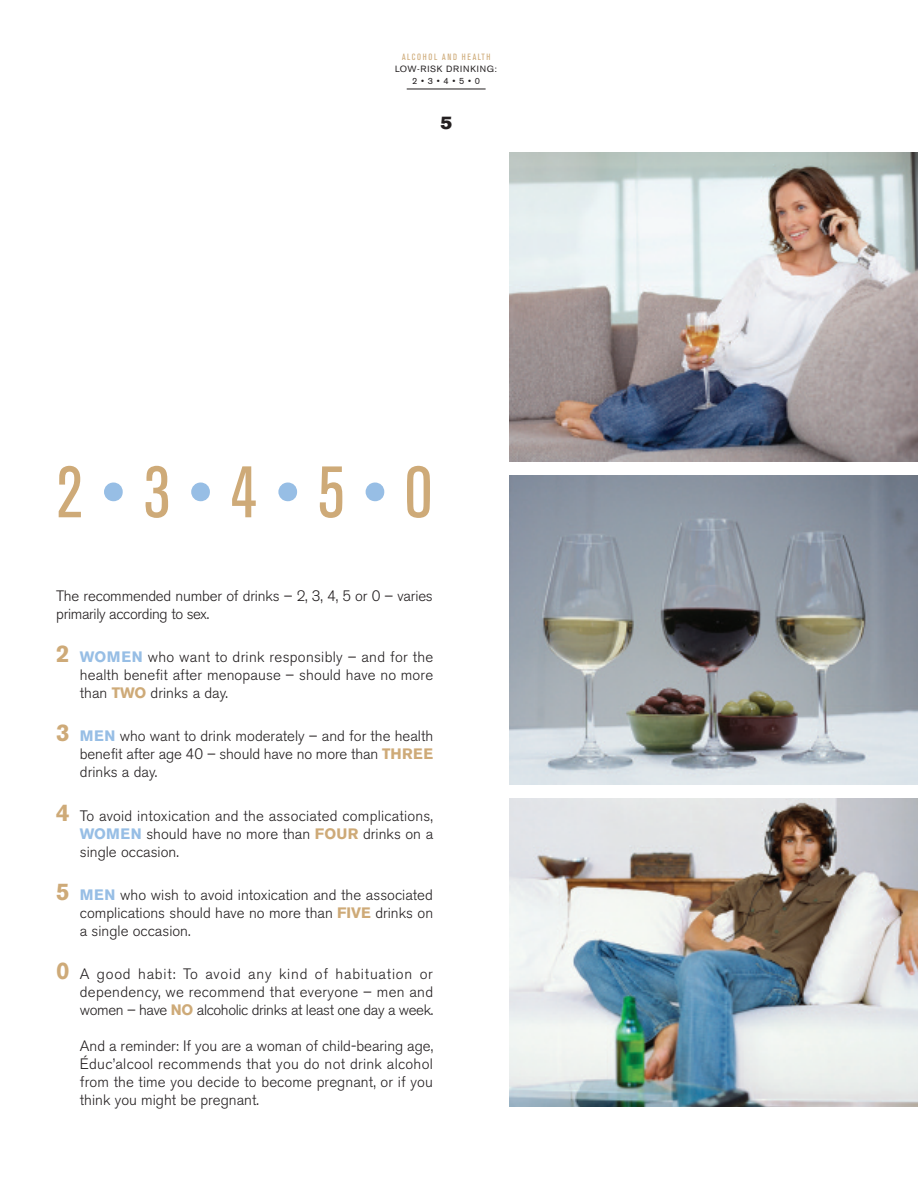
<style>
.page{position:relative;width:918px;height:1188px;background:#fff}
.page>*{position:absolute;margin:0;border:0;box-sizing:border-box;transform-origin:0 0}
.t1{font:condensed 72px "Akzidenz Grotesk BE";color:#ceaa78}
.t2{font:18px "Akzidenz Grotesk BE Super";color:#231f20}
.t3{font:300 15px/18px "Akzidenz Grotesk BE";color:#231f20;text-align:justify}
.t4{font:9px/12px "Akzidenz Grotesk BE";letter-spacing:.08em;color:#231f20;text-align:center}
.t5{font:condensed 9px "Akzidenz Grotesk BE";letter-spacing:.17em;color:#ceaa78}
.s1{color:#97bee5}
.s2{font-weight:700;font-size:24px;color:#ceaa78}
.s3{font-weight:700;color:#97bee5}
.s4{font-weight:700;color:#ceaa78}
</style>
<div class="page">
<img style="left:510px;top:152px;width:408px;height:309px">
<img style="left:510px;top:475px;width:408px;height:309px">
<img style="left:510px;top:798px;width:408px;height:309px">
<hr style="left:407px;top:89px;width:79px;height:1px;background:#231f20">
<p class="t5" style="left:402px;top:54px;width:90px">ALCOHOL AND HEALTH</p>
<p class="t4" style="left:395px;top:64px;width:103px">LOW-RISK DRINKING:<br>2 • 3 • 4 • 5 • 0</p>
<p class="t2" style="left:440px;top:116px;width:13px">5</p>
<h1 class="t1" style="left:56px;top:466px;width:377px">2 <span class="s1">•</span>3 <span class="s1">•</span>4 <span class="s1">•</span>5 <span class="s1">•</span>0</h1>
<p class="t3" style="left:56px;top:588px;width:378px">The recommended number of drinks – 2, 3, 4, 5 or 0 – varies primarily according to sex.</p>
<p class="t3" style="left:80px;top:649px;width:355px;text-indent:-24px"><span class="s2">2</span> <span class="s3">WOMEN</span> who want to drink responsibly – and for the health benefit after menopause – should have no more than <span class="s4">TWO</span> drinks a day.</p>
<p class="t3" style="left:80px;top:728px;width:355px;text-indent:-24px"><span class="s2">3</span> <span class="s3">MEN</span> who want to drink moderately – and for the health benefit after age 40 – should have no more than <span class="s4">THREE </span>drinks a day.</p>
<p class="t3" style="left:80px;top:808px;width:355px;text-indent:-24px"><span class="s2">4</span> To avoid intoxication and the associated complications, <span class="s3">WOMEN</span> should have no more than <span class="s4">FOUR</span> drinks on a single occasion.</p>
<p class="t3" style="left:80px;top:887px;width:355px;text-indent:-24px"><span class="s2">5</span> <span class="s3">MEN</span> who wish to avoid intoxication and the associated complications should have no more than <span class="s4">FIVE</span> drinks on a single occasion.</p>
<p class="t3" style="left:80px;top:966px;width:355px;text-indent:-24px"><span class="s2">0</span> A good habit: To avoid any kind of habituation or dependency, we recommend that everyone – men and women – have <span class="s4">NO</span> alcoholic drinks at least one day a week.</p>
<p class="t3" style="left:80px;top:1038px;width:355px">And a reminder: If you are a woman of child-bearing age, Éduc’alcool recommends that you do not drink alcohol from the time you decide to become pregnant, or if you think you might be pregnant.</p>
</div>
